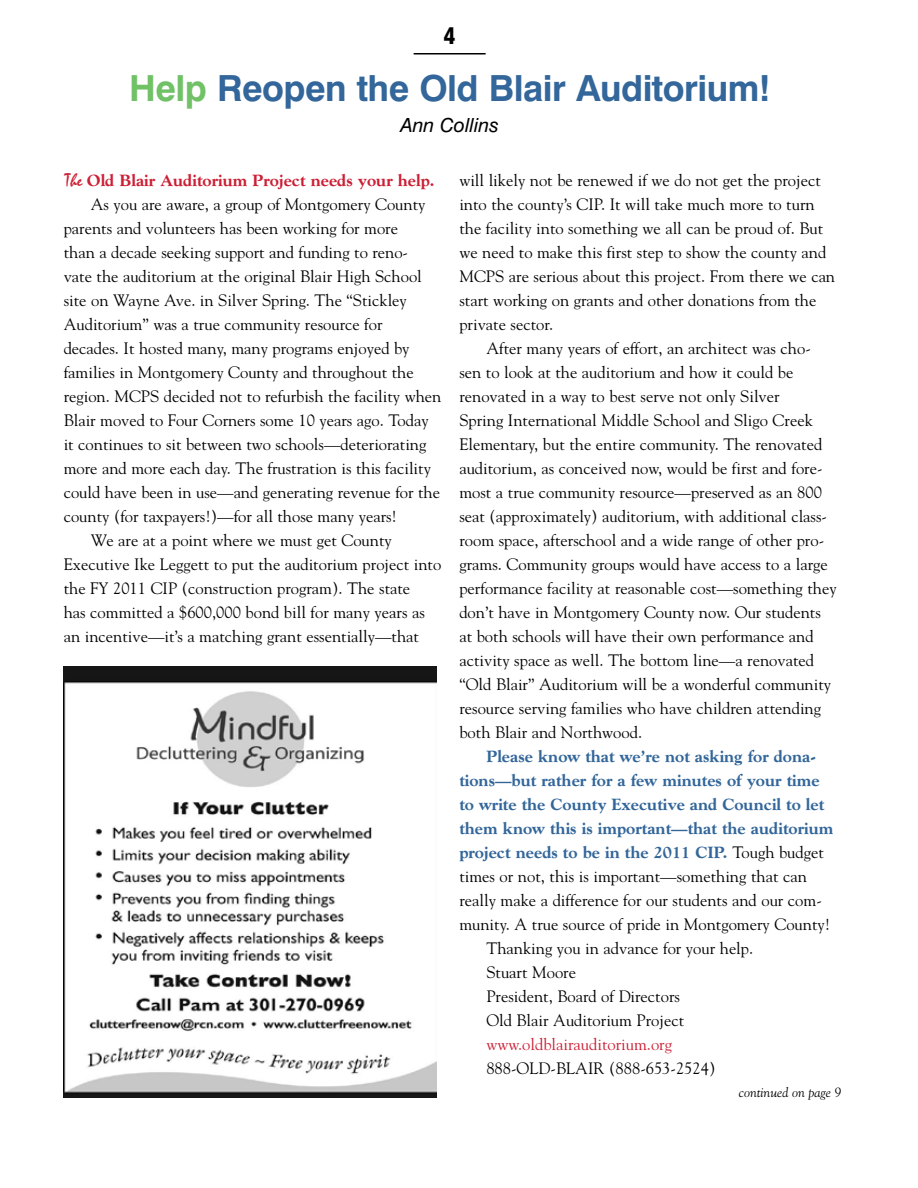
<style>
.page{position:relative;width:918px;height:1188px;background:#fff}
.page>*{position:absolute;margin:0;border:0;box-sizing:border-box;transform-origin:0 0}
.t1{font:700 36px "Swiss 721 BT";letter-spacing:-.015em;color:#33669a}
.t2{font:900 condensed 22.5px "Swiss 721 BT";color:#000}
.t3{font:italic 19.5px "Swiss 721 BT";color:#000}
.t4{font:16.5px/24px "Goudy";color:#000}
.t5{font:800 16.5px "Goudy";color:#33669a}
.t6{font:800 16.5px "Goudy";color:#cc1f35}
.t7{font:16.5px "Goudy";color:#cc1f35}
.t8{font:italic 13.5px "Goudy";color:#000}
.s1{color:#71c167}
.s2{font-family:"Mistral";font-weight:400;font-size:18px}
.s3{font-weight:400;color:#000}
</style>
<div class="page">
<hr style="left:414px;top:53px;width:72px;height:2px;background:#000">
<img style="left:63px;top:666px;width:373px;height:432px">
<h2 class="t2" style="left:444px;top:22px;width:14px">4</h2>
<h1 class="t1" style="left:129px;top:66px;width:643px"><span class="s1">Help</span> Reopen the Old Blair Auditorium!</h1>
<p class="t3" style="left:401px;top:114px;width:100px">Ann Collins</p>
<p class="t6" style="left:64px;top:170px;width:372px"><span class="s2">The</span> Old Blair Auditorium Project needs your help.</p>
<p class="t4" style="left:91px;top:192px;width:336px">As you are aware, a group of Montgomery County</p>
<p class="t4" style="left:64px;top:216px;width:336px">parents and volunteers has been working for more</p>
<p class="t4" style="left:64px;top:240px;width:346px">than a decade seeking support and funding to reno-</p>
<p class="t4" style="left:64px;top:264px;width:360px">vate the auditorium at the original Blair High School</p>
<p class="t4" style="left:64px;top:288px;width:345px">site on Wayne Ave. in Silver Spring. The “Stickley</p>
<p class="t4" style="left:64px;top:312px;width:320px">Auditorium” was a true community resource for</p>
<p class="t4" style="left:64px;top:336px;width:347px">decades. It hosted many, many programs enjoyed by</p>
<p class="t4" style="left:64px;top:360px;width:351px">families in Montgomery County and throughout the</p>
<p class="t4" style="left:64px;top:384px;width:379px">region. MCPS decided not to refurbish the facility when</p>
<p class="t4" style="left:64px;top:408px;width:367px">Blair moved to Four Corners some 10 years ago. Today</p>
<p class="t4" style="left:64px;top:432px;width:364px">it continues to sit between two schools—deteriorating</p>
<p class="t4" style="left:64px;top:456px;width:369px">more and more each day. The frustration is this facility</p>
<p class="t4" style="left:64px;top:480px;width:378px">could have been in use—and generating revenue for the</p>
<p class="t4" style="left:64px;top:504px;width:335px">county (for taxpayers!)—for all those many years!</p>
<p class="t4" style="left:91px;top:528px;width:303px">We are at a point where we must get County</p>
<p class="t4" style="left:64px;top:552px;width:379px">Executive Ike Leggett to put the auditorium project into</p>
<p class="t4" style="left:64px;top:576px;width:348px">the FY 2011 CIP (construction program). The state</p>
<p class="t4" style="left:64px;top:600px;width:363px">has committed a $600,000 bond bill for many years as</p>
<p class="t4" style="left:64px;top:624px;width:357px">an incentive—it’s a matching grant essentially—that</p>
<p class="t4" style="left:459px;top:168px;width:377px">will likely not be renewed if we do not get the project into the county’s CIP. It will take much more to turn the facility into something we all can be proud of. But we need to make this first step to show the county and MCPS are serious about this project. From there we can start working on grants and other donations from the private sector.</p>
<p class="t4" style="left:459px;top:336px;width:379px;text-indent:27px">After many years of effort, an architect was cho&shy;sen to look at the auditorium and how it could be renovated in a way to best serve not only Silver<br>Spring International Middle School and Sligo Creek Elementary, but the entire community. The renovated auditorium, as conceived now, would be first and fore&shy;most a true community resource—preserved as an 800 seat (approximately) auditorium, with additional class&shy;room space, afterschool and a wide range of other pro&shy;grams. Community groups would have access to a large performance facility at reasonable cost—something they don’t have in Montgomery County now. Our students at both schools will have their own performance and activity space as well. The bottom line—a renovated “Old Blair” Auditorium will be a wonderful community resource serving families who have children attending both Blair and Northwood.</p>
<p class="t5" style="left:486px;top:747px;width:331px">Please know that we’re not asking for dona-</p>
<p class="t5" style="left:459px;top:771px;width:362px">tions—but rather for a few minutes of your time</p>
<p class="t5" style="left:459px;top:795px;width:366px">to write the County Executive and Council to let</p>
<p class="t5" style="left:459px;top:819px;width:376px">them know this is important—that the auditorium</p>
<p class="t5" style="left:459px;top:843px;width:366px">project needs to be in the 2011 CIP. <span class="s3">Tough budget</span></p>
<p class="t4" style="left:459px;top:864px;width:349px">times or not, this is important—something that can</p>
<p class="t4" style="left:459px;top:888px;width:364px">really make a difference for our students and our com-</p>
<p class="t4" style="left:459px;top:912px;width:372px">munity. A true source of pride in Montgomery County!</p>
<p class="t4" style="left:486px;top:936px;width:268px">Thanking you in advance for your help.</p>
<p class="t4" style="left:486px;top:960px;width:91px">Stuart Moore</p>
<p class="t4" style="left:486px;top:984px;width:195px">President, Board of Directors</p>
<p class="t4" style="left:486px;top:1008px;width:199px">Old Blair Auditorium Project</p>
<p class="t7" style="left:486px;top:1034px;width:187px">www.oldblairauditorium.org</p>
<p class="t4" style="left:486px;top:1056px;width:231px">888-OLD-BLAIR (888-653-2524)</p>
<p class="t8" style="left:739px;top:1085px;width:104px">continued on page 9</p>
</div>
